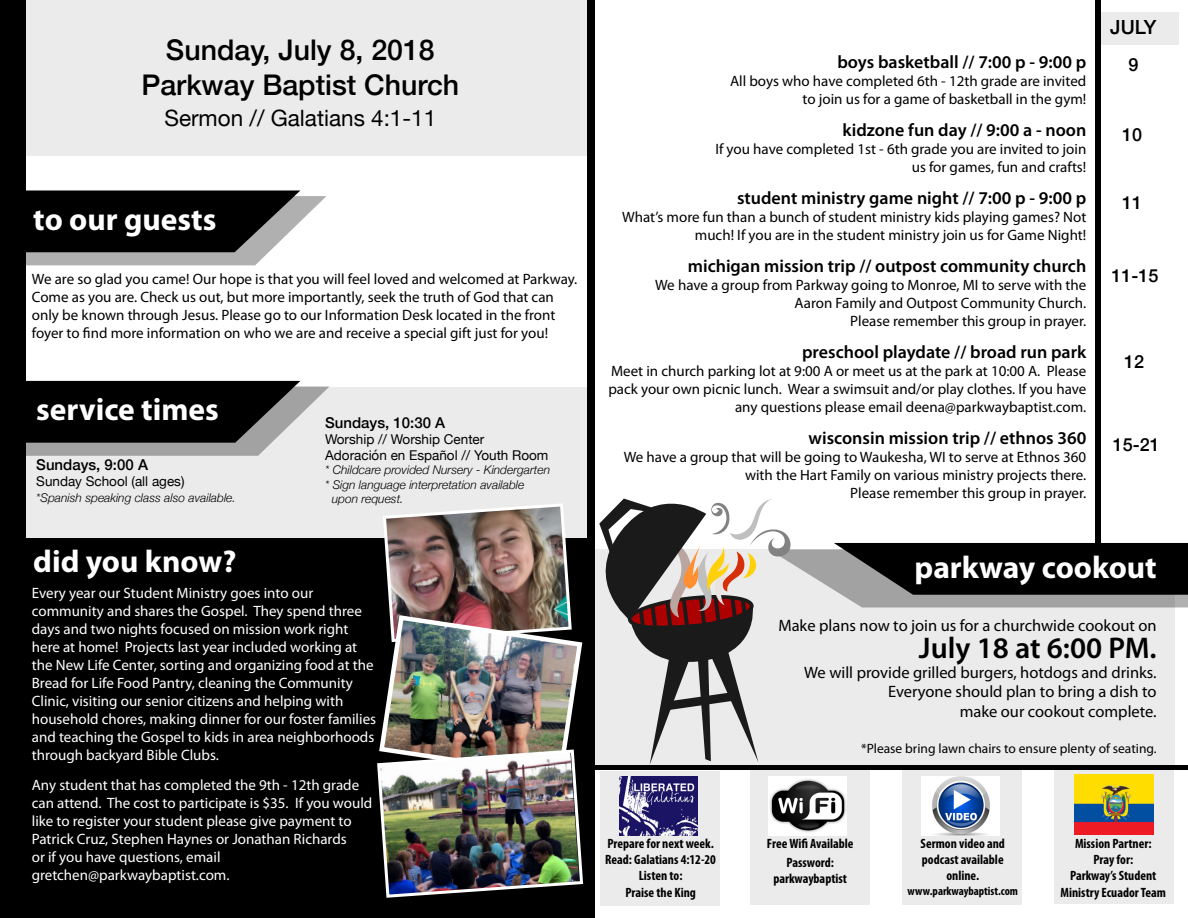
<style>
.page{position:relative;width:1188px;height:918px;background:#fff}
.page>*{position:absolute;margin:0;border:0;box-sizing:border-box;transform-origin:0 0}
.t1{font:700 31.5px "Myriad Pro";color:#fff}
.t2{font:600 30px "Myriad Pro";color:#000}
.t3{font:500 28.5px/34.2px "Helvetica Neue";color:#000;text-align:center}
.t4{font:22.5px "Helvetica Neue";color:#000}
.t5{font:500 19.5px "Helvetica Neue";color:#000}
.t6{font:600 18px "Myriad Pro";color:#000}
.t7{font:500 18px "Helvetica Neue";color:#000}
.t8{font:16.5px/19.8px "Myriad Pro";color:#000;text-align:right}
.t9{font:15px/18px "Myriad Pro";color:#000;text-align:right}
.t10{font:15px/18px "Myriad Pro";color:#fff}
.t11{font:500 15px "Helvetica Neue";color:#000}
.t12{font:700 condensed 13.5px/16.2px "Myriad Pro";color:#000;text-align:center}
.t13{font:13.5px/16.2px "Helvetica Neue";color:#000}
.t14{font:13.5px "Myriad Pro";color:#000}
.t15{font:italic 300 12px "Helvetica Neue";color:#000}
.t16{font:700 condensed 12px "Myriad Pro";color:#000}
</style>
<div class="page">
<div style="left:0;top:538px;width:590px;height:380px;background:#000"></div>
<div style="left:902px;top:769px;width:120px;height:136px;background:#ebebeb"></div>
<div style="left:750px;top:769px;width:119px;height:136px;background:#ebebeb"></div>
<div style="left:14px;top:387px;width:576px;height:152px;background:#ebebeb"></div>
<div style="left:0;top:0;width:26px;height:889px;background:#000"></div>
<div style="left:600px;top:771px;width:119px;height:134px;background:#ebebeb"></div>
<div style="left:1054px;top:767px;width:120px;height:137px;background:#ebebeb"></div>
<div style="left:19px;top:0;width:576px;height:156px;background:#ebebeb"></div>
<svg style="left:26px;top:190px;width:300px;height:75px;background:#434343"></svg>
<svg style="left:26px;top:381px;width:303px;height:75px;background:#404040"></svg>
<div style="left:1095px;top:0;width:6px;height:572px;background:#000"></div>
<div style="left:587px;top:0;width:8px;height:918px;background:#000"></div>
<div style="left:1097px;top:12px;width:82px;height:33px;background:#ebebeb"></div>
<img style="left:376px;top:498px;width:812px;height:401px">
<h3 class="t3" style="left:141px;top:31px;width:319px">Sunday, July 8, 2018<br>Parkway Baptist Church</h3>
<h3 class="t4" style="left:165px;top:102px;width:273px">Sermon // Galatians 4:1-11</h3>
<h1 class="t1" style="left:33px;top:198px;width:185px">to our guests</h1>
<p class="t9" style="left:32px;top:270px;width:547px;text-align:left">We are so glad you came! Our hope is that you will feel loved and welcomed at Parkway.<br>Come as you are. Check us out, but more importantly, seek the truth of God that can only be known through Jesus. Please go to our Information Desk located in the front foyer to find more information on who we are and receive a special gift just for you!</p>
<h1 class="t1" style="left:36px;top:389px;width:184px">service times</h1>
<p class="t11" style="left:36px;top:453px;width:113px">Sundays, 9:00 A</p>
<p class="t13" style="left:36px;top:474px;width:150px">Sunday School (all ages)</p>
<p class="t15" style="left:36px;top:489px;width:201px">*Spanish speaking class also available.</p>
<p class="t11" style="left:325px;top:410px;width:122px">Sundays, 10:30 A</p>
<p class="t13" style="left:325px;top:432px;width:225px">Worship // Worship Center<br>Adoración en Español // Youth Room</p>
<p class="t15" style="left:325px;top:461px;width:226px">* Childcare provided Nursery - Kindergarten</p>
<p class="t15" style="left:325px;top:475px;width:201px">* Sign language interpretation available</p>
<p class="t15" style="left:332px;top:489px;width:73px">upon request.</p>
<h1 class="t1" style="left:33px;top:540px;width:205px">did you know?</h1>
<p class="t10" style="left:32px;top:583px;width:346px">Every year our Student Ministry goes into our community and shares the Gospel. They spend three days and two nights focused on mission work right here at home! Projects last year included working at the New Life Center, sorting and organizing food at the Bread for Life Food Pantry, cleaning the Community Clinic, visiting our senior citizens and helping with household chores, making dinner for our foster families and teaching the Gospel to kids in area neighborhoods through backyard Bible Clubs.</p>
<p class="t10" style="left:32px;top:775px;width:342px">Any student that has completed the 9th - 12th grade can attend. The cost to participate is $35. If you would like to register your student please give payment to Patrick Cruz, Stephen Haynes or Jonathan Richards<br>or if you have questions, email gretchen@parkwaybaptist.com.</p>
<p class="t6" style="left:837px;top:50px;width:250px">boys basketball // 7:00 p - 9:00 p</p>
<p class="t9" style="left:730px;top:71px;width:358px">All boys who have completed 6th - 12th grade are invited to join us for a game of basketball in the gym!</p>
<p class="t6" style="left:842px;top:118px;width:245px">kidzone fun day // 9:00 a - noon</p>
<p class="t9" style="left:715px;top:140px;width:372px">If you have completed 1st - 6th grade you are invited to join us for games, fun and crafts!</p>
<p class="t6" style="left:737px;top:186px;width:351px">student ministry game night // 7:00 p - 9:00 p</p>
<p class="t9" style="left:622px;top:208px;width:466px">What’s more fun than a bunch of student ministry kids playing games? Not much! If you are in the student ministry join us for Game Night!</p>
<p class="t6" style="left:688px;top:255px;width:400px">michigan mission trip // outpost community church</p>
<p class="t9" style="left:655px;top:276px;width:433px">We have a group from Parkway going to Monroe, MI to serve with the<br>Aaron Family and Outpost Community Church.<br>Please remember this group in prayer.</p>
<p class="t6" style="left:802px;top:341px;width:286px">preschool playdate // broad run park</p>
<p class="t9" style="left:608px;top:362px;width:479px">Meet in church parking lot at 9:00 A or meet us at the park at 10:00 A. Please pack your own picnic lunch. Wear a swimsuit and/or play clothes. If you have any questions please email deena@parkwaybaptist.com.</p>
<p class="t6" style="left:809px;top:427px;width:279px">wisconsin mission trip // ethnos 360</p>
<p class="t9" style="left:624px;top:448px;width:464px">We have a group that will be going to Waukesha, WI to serve at Ethnos 360 with the Hart Family on various ministry projects there.<br>Please remember this group in prayer.</p>
<h3 class="t5" style="left:1110px;top:11px;width:48px">JULY</h3>
<p class="t7" style="left:1128px;top:50px;width:12px">9</p>
<p class="t7" style="left:1122px;top:120px;width:22px">10</p>
<p class="t7" style="left:1122px;top:188px;width:22px">11</p>
<p class="t7" style="left:1112px;top:261px;width:49px">11-15</p>
<p class="t7" style="left:1124px;top:348px;width:22px">12</p>
<p class="t7" style="left:1113px;top:430px;width:49px">15-21</p>
<h1 class="t1" style="left:915px;top:547px;width:244px">parkway cookout</h1>
<p class="t12" style="left:605px;top:835px;width:112px">Prepare for next week.<br>Read: Galatians 4:12-20<br>Listen to:<br>Praise the King</p>
<p class="t8" style="left:778px;top:615px;width:380px">Make plans now to join us for a churchwide cookout on</p>
<h2 class="t2" style="left:919px;top:629px;width:239px">July 18 at 6:00 PM.</h2>
<p class="t8" style="left:804px;top:662px;width:354px">We will provide grilled burgers, hotdogs and drinks.<br>Everyone should plan to bring a dish to<br>make our cookout complete.</p>
<p class="t14" style="left:861px;top:740px;width:297px">*Please bring lawn chairs to ensure plenty of seating.</p>
<p class="t12" style="left:767px;top:834px;width:88px;line-height:19.2px">Free Wifi Available<br>Password:</p>
<p class="t12" style="left:773px;top:870px;width:75px">parkwaybaptist</p>
<p class="t12" style="left:921px;top:835px;width:86px">Sermon video and podcast available online.</p>
<p class="t16" style="left:908px;top:883px;width:112px">www.parkwaybaptist.com</p>
<p class="t12" style="left:1060px;top:835px;width:107px">Mission Partner:<br>Pray for:<br>Parkway’s Student<br>Ministry Ecuador Team</p>
</div>
